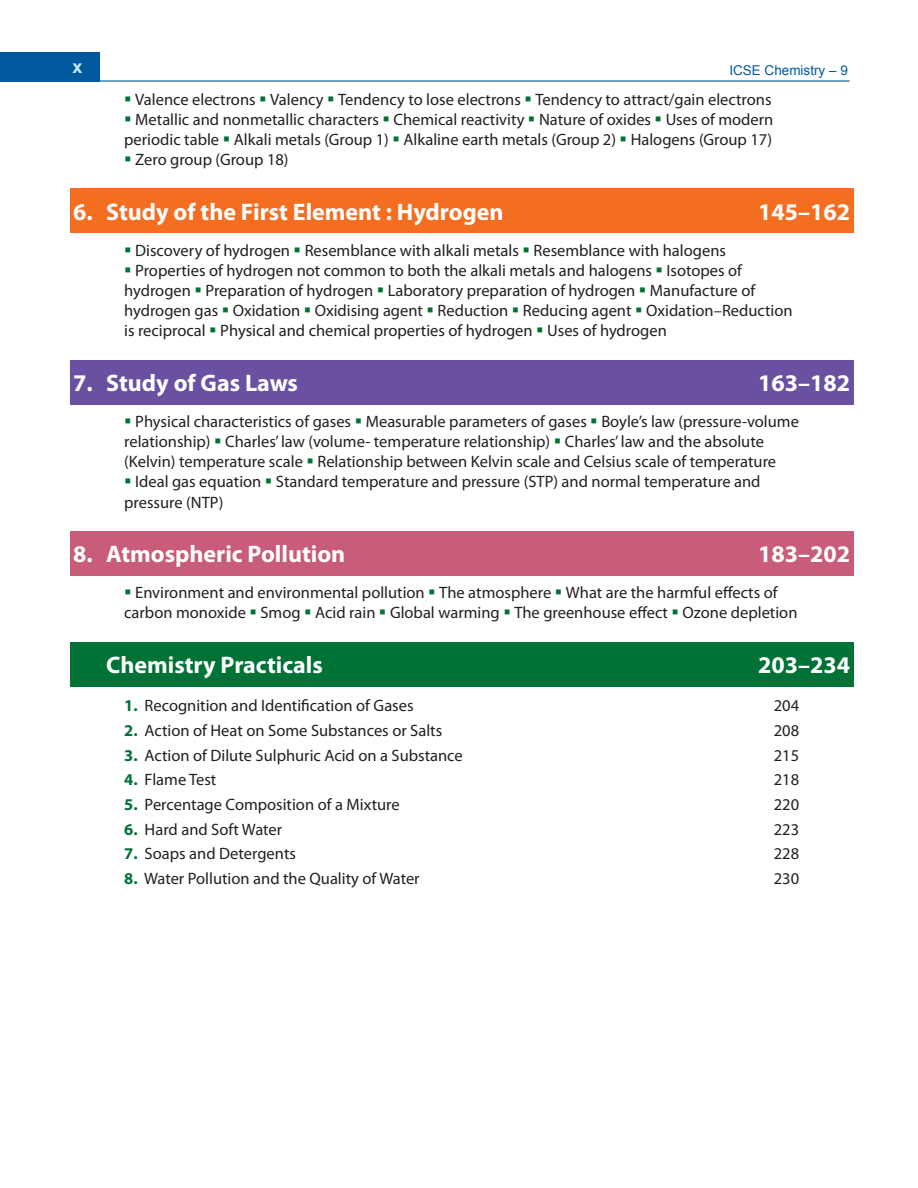
<style>
.page{position:relative;width:918px;height:1188px;background:#fff}
.page>*{position:absolute;margin:0;border:0;box-sizing:border-box;transform-origin:0 0}
.t1{font:700 24px "Myriad Pro";color:#fff}
.t2{font:700 18px "Arial";color:#c6eafa}
.t3{font:16.5px/20.1px "Myriad Pro";color:#231f20;text-align:center}
.t4{font:13.5px "Arial";color:#015a9d}
.s1{font-weight:700;color:#007236}
</style>
<div class="page">
<div style="left:0;top:52px;width:100px;height:29px;background:#015a9d"></div>
<hr style="left:0;top:80px;width:850px;height:2px;background:#015a9d">
<div style="left:70px;top:188px;width:783px;height:45px;background:#f36e21"></div>
<div style="left:70px;top:360px;width:783px;height:45px;background:#6a50a1"></div>
<div style="left:70px;top:531px;width:783px;height:45px;background:#c85c79"></div>
<div style="left:70px;top:642px;width:783px;height:45px;background:#007236"></div>
<p class="t2" style="left:73px;top:57px;width:12px">x</p>
<p class="t4" style="left:729px;top:63px;width:120px">ICSE Chemistry – 9</p>
<p class="t3" style="left:135px;top:90px;width:638px">Valence electrons Valency Tendency to lose electrons Tendency to attract/gain electrons</p>
<p class="t3" style="left:135px;top:110px;width:640px">Metallic and nonmetallic characters Chemical reactivity Nature of oxides Uses of modern</p>
<p class="t3" style="left:124px;top:130px;width:649px">periodic table Alkali metals (Group 1) Alkaline earth metals (Group 2) Halogens (Group 17)</p>
<p class="t3" style="left:135px;top:150px;width:155px">Zero group (Group 18)</p>
<h1 class="t1" style="left:73px;top:203px;width:432px">6. Study of the First Element : Hydrogen</h1>
<h1 class="t1" style="left:758px;top:203px;width:93px">145–162</h1>
<p class="t3" style="left:135px;top:241px;width:592px">Discovery of hydrogen Resemblance with alkali metals Resemblance with halogens</p>
<p class="t3" style="left:135px;top:261px;width:608px">Properties of hydrogen not common to both the alkali metals and halogens Isotopes of</p>
<p class="t3" style="left:124px;top:281px;width:633px">hydrogen Preparation of hydrogen Laboratory preparation of hydrogen Manufacture of</p>
<p class="t3" style="left:124px;top:302px;width:670px">hydrogen gas Oxidation Oxidising agent Reduction Reducing agent Oxidation–Reduction</p>
<p class="t3" style="left:124px;top:322px;width:544px">is reciprocal Physical and chemical properties of hydrogen Uses of hydrogen</p>
<h1 class="t1" style="left:73px;top:374px;width:226px">7. Study of Gas Laws</h1>
<h1 class="t1" style="left:758px;top:374px;width:93px">163–182</h1>
<p class="t3" style="left:135px;top:412px;width:665px">Physical characteristics of gases Measurable parameters of gases Boyle’s law (pressure-volume</p>
<p class="t3" style="left:124px;top:433px;width:641px">relationship) Charles’ law (volume- temperature relationship) Charles’ law and the absolute</p>
<p class="t3" style="left:124px;top:453px;width:654px">(Kelvin) temperature scale Relationship between Kelvin scale and Celsius scale of temperature</p>
<p class="t3" style="left:135px;top:473px;width:627px">Ideal gas equation Standard temperature and pressure (STP) and normal temperature and</p>
<p class="t3" style="left:124px;top:493px;width:101px">pressure (NTP)</p>
<h1 class="t1" style="left:73px;top:545px;width:274px">8. Atmospheric Pollution</h1>
<h1 class="t1" style="left:758px;top:545px;width:93px">183–202</h1>
<p class="t3" style="left:124px;top:584px;width:675px">Environment and environmental pollution The atmosphere What are the harmful effects of carbon monoxide Smog Acid rain Global warming The greenhouse effect Ozone depletion</p>
<h1 class="t1" style="left:106px;top:656px;width:218px">Chemistry Practicals</h1>
<h1 class="t1" style="left:758px;top:656px;width:93px">203–234</h1>
<p class="t3" style="left:124px;top:697px;width:291px"><span class="s1">1.</span> Recognition and Identification of Gases</p>
<p class="t3" style="left:774px;top:697px;width:27px">204</p>
<p class="t3" style="left:124px;top:722px;width:320px"><span class="s1">2.</span> Action of Heat on Some Substances or Salts</p>
<p class="t3" style="left:774px;top:722px;width:27px">208</p>
<p class="t3" style="left:124px;top:746px;width:340px"><span class="s1">3.</span> Action of Dilute Sulphuric Acid on a Substance</p>
<p class="t3" style="left:774px;top:746px;width:27px">215</p>
<p class="t3" style="left:124px;top:771px;width:94px"><span class="s1">4.</span> Flame Test</p>
<p class="t3" style="left:774px;top:771px;width:27px">218</p>
<p class="t3" style="left:124px;top:795px;width:277px"><span class="s1">5.</span> Percentage Composition of a Mixture</p>
<p class="t3" style="left:774px;top:795px;width:27px">220</p>
<p class="t3" style="left:124px;top:820px;width:160px"><span class="s1">6.</span> Hard and Soft Water</p>
<p class="t3" style="left:774px;top:820px;width:27px">223</p>
<p class="t3" style="left:124px;top:845px;width:173px"><span class="s1">7.</span> Soaps and Detergents</p>
<p class="t3" style="left:774px;top:845px;width:27px">228</p>
<p class="t3" style="left:124px;top:869px;width:297px"><span class="s1">8.</span> Water Pollution and the Quality of Water</p>
<p class="t3" style="left:774px;top:869px;width:27px">230</p>
</div>
